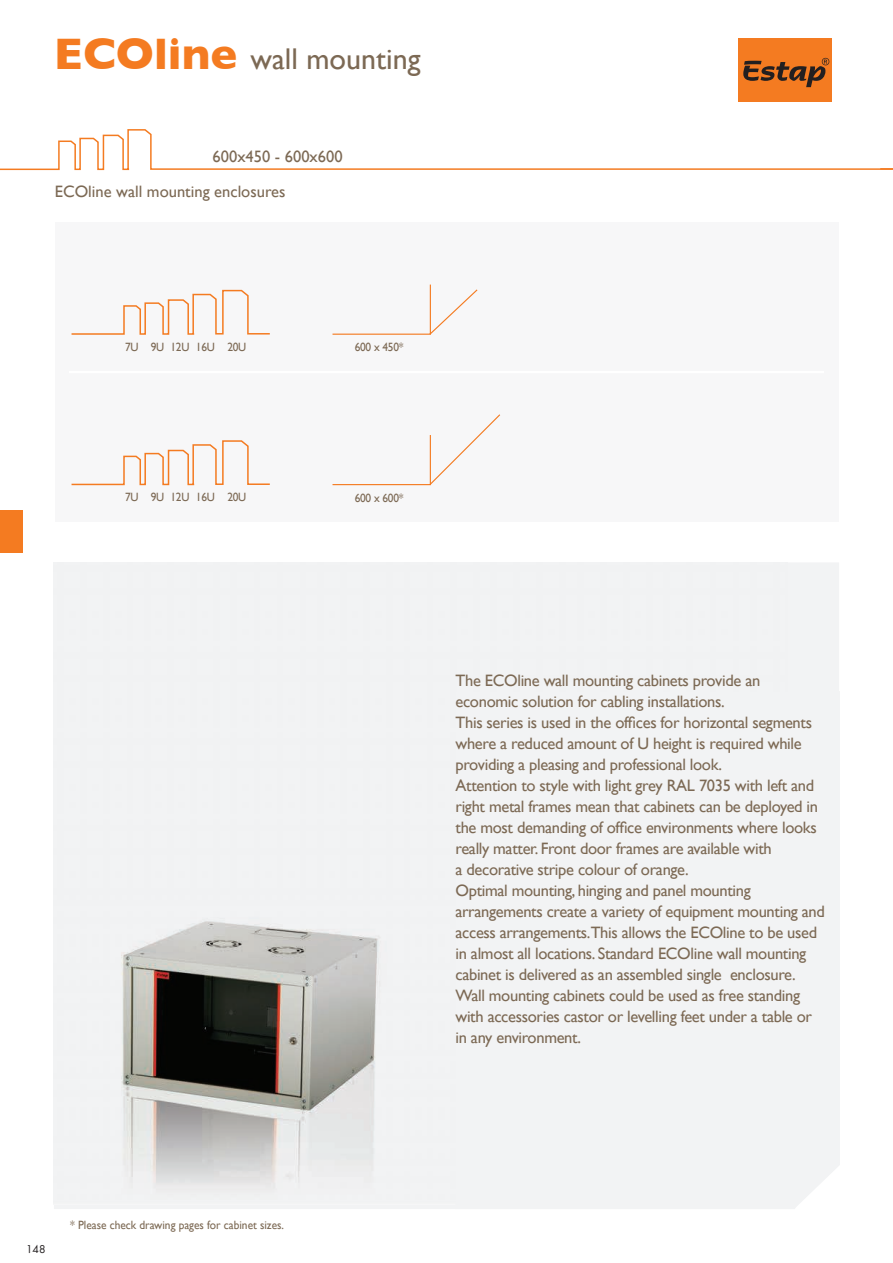
<style>
.page{position:relative;width:893px;height:1263px;background:#fff}
.page>*{position:absolute;margin:0;border:0;box-sizing:border-box;transform-origin:0 0}
.t1{font:30px "Gill Sans";color:#7c6954}
.t2{font:16.5px/21px "Gill Sans";letter-spacing:-.02em;color:#7c6954}
.t3{font:16.5px/35.4px "Gill Sans";color:#7c6954}
.t4{font:12px "Gill Sans";color:#7c6954;scale:.95 1}
.t5{font:12px "Gill Sans";letter-spacing:-.02em;color:#7c6954;scale:.95 1}
.t6{font:10.5px "Futura";color:#231f20}
.s1{font-weight:700;font-size:45px;color:#f47b21}
</style>
<div class="page">
<div style="left:0;top:510px;width:23px;height:43px;background:#f47b21"></div>
<svg style="left:0;top:129px;width:893px;height:42px"></svg>
<div style="left:738px;top:39px;width:93px;height:63px;background:#f47b21"></div>
<svg style="left:743px;top:58px;width:86px;height:29px"></svg>
<div style="left:55px;top:222px;width:783px;height:300px;background:#f7f7f8"></div>
<img style="left:54px;top:562px;width:733px;height:642px">
<div style="left:455px;top:691px;width:385px;height:518px;background:#f2f3f4"></div>
<svg style="left:71px;top:289px;width:199px;height:46px"></svg>
<svg style="left:71px;top:440px;width:199px;height:46px"></svg>
<svg style="left:332px;top:284px;width:146px;height:51px"></svg>
<svg style="left:332px;top:414px;width:169px;height:72px"></svg>
<hr style="left:69px;top:371px;width:755px;height:2px;background:#fff">
<h1 class="t1" style="left:54px;top:47px;width:368px"><span class="s1">ECOline</span> wall mounting</h1>
<p class="t3" style="left:55px;top:140px;width:289px;text-indent:158px">600x450 - 600x600<br>ECOline wall mounting enclosures</p>
<p class="t5" style="left:125px;top:342px;width:129px">7U 9U 12U 16U 20U</p>
<p class="t5" style="left:125px;top:492px;width:129px">7U 9U 12U 16U 20U</p>
<p class="t4" style="left:355px;top:342px;width:53px">600 x 450*</p>
<p class="t4" style="left:355px;top:493px;width:53px">600 x 600*</p>
<p class="t2" style="left:455px;top:671px;width:371px">The ECOline wall mounting cabinets provide an economic solution for cabling installations.<br>This series is used in the ofices for horizontal segments where a reduced amount of U height is required while providing a pleasing and professional look.<br>Attention to style with light grey RAL 7035 with left and right metal frames mean that cabinets can be deployed in the most demanding of ofice environments where looks really matter. Front door frames are available with<br>a decorative stripe colour of orange.<br>Optimal mounting, hinging and panel mounting arrangements create a variety of equipment mounting and access arrangements.This allows the ECOline to be used in almost all locations. Standard ECOline wall mounting cabinet is delivered as an assembled single enclosure.<br>Wall mounting cabinets could be used as free standing with accessories castor or levelling feet under a table or in any environment.</p>
<p class="t6" style="left:26px;top:1244px;width:21px">148</p>
<p class="t4" style="left:70px;top:1218px;width:227px">* Please check drawing pages for cabinet sizes.</p>
</div>
